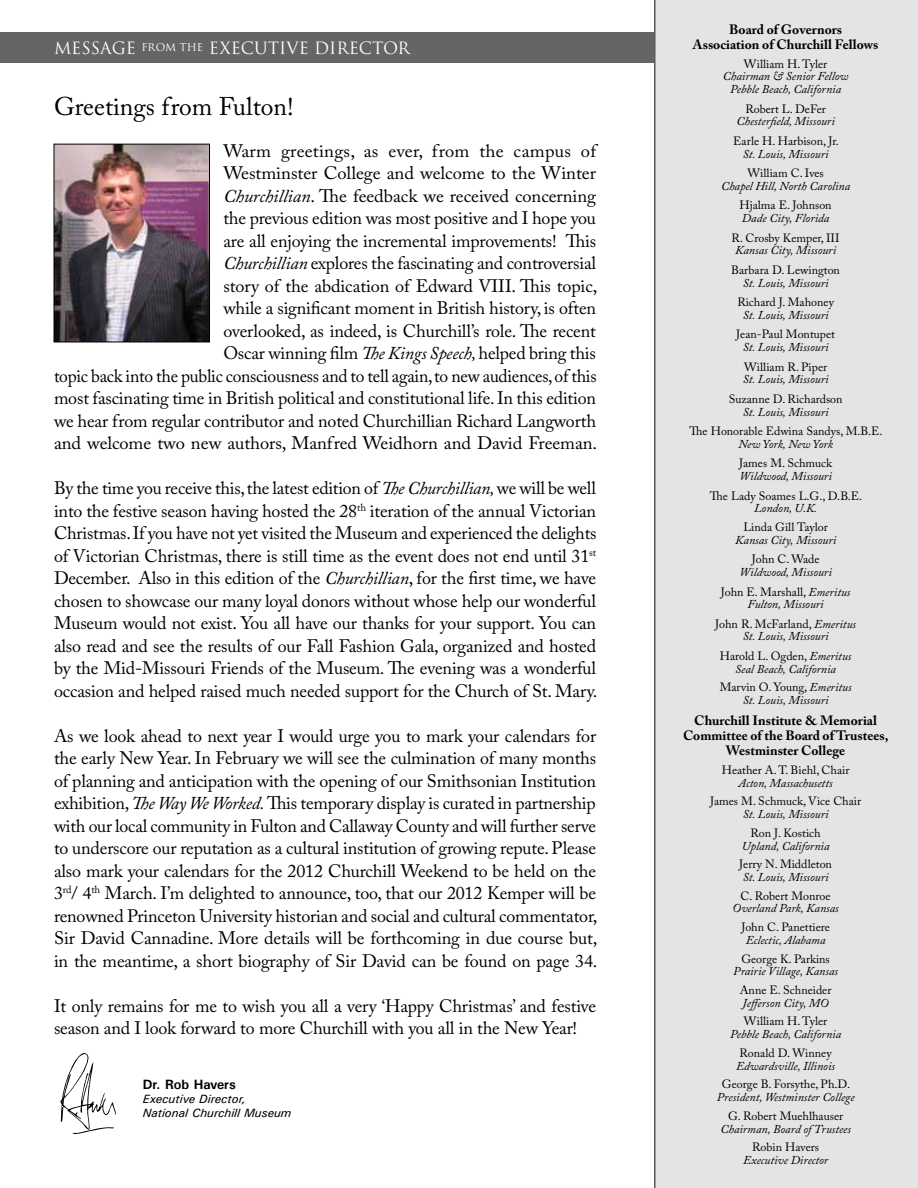
<style>
.page{position:relative;width:918px;height:1188px;background:#fff}
.page>*{position:absolute;margin:0;border:0;box-sizing:border-box;transform-origin:0 0}
.t1{font:25.5px "Adobe Caslon Pro";color:#000}
.t2{font:18px/22.5px "Adobe Caslon Pro";letter-spacing:-.01em;color:#000;text-align:justify}
.t3{font:16.5px "Trajan Pro";color:#fff}
.t4{font:700 13.5px/15px "Adobe Caslon Pro";color:#000;text-align:center}
.t5{font:700 13.5px "Univers";color:#000}
.t6{font:italic 12px/19.5px "Adobe Caslon Pro";color:#000;text-align:center}
.t7{font:12px "Adobe Caslon Pro";color:#000}
.t8{font:italic 12px/14.4px "Univers";color:#000}
.t9{font:10.5px "Trajan Pro";color:#fff}
.s1{font-size:16.5px}
.s2{font-style:italic}
.s3{font-style:normal}
</style>
<div class="page">
<div style="left:0;top:32px;width:662px;height:31px;background:#656566"></div>
<div style="left:654px;top:0;width:264px;height:1188px;background:#e4e4e4"></div>
<hr style="left:654px;top:0;width:1px;height:1188px;background:#000">
<svg style="left:61px;top:1053px;width:55px;height:81px"></svg>
<img style="left:56px;top:146px;width:152px;height:194px">
<div style="left:54px;top:144px;width:156px;height:198px;border:1px solid #000"></div>
<p class="t3" style="left:54px;top:38px;width:29px">MESSA</p>
<p class="t9" style="left:112px;top:41px;width:40px"><span class="s1">GE</span> FROM</p>
<p class="t9" style="left:180px;top:41px;width:9px">THE</p>
<p class="t3" style="left:209px;top:38px;width:34px">EXECUTIVE</p>
<p class="t3" style="left:314px;top:38px;width:28px">DIRECTOR</p>
<h1 class="t1" style="left:54px;top:91px;width:241px">Greetings from Fulton!</h1>
<p class="t2" style="left:54px;top:140px;width:545px;text-align:right">Warm greetings, as ever, from the campus of<br>Westminster College and welcome to the Winter<br><span class="s2">Churchillian</span>. The feedback we received concerning<br>the previous edition was most positive and I hope you<br>are all enjoying the incremental improvements! This<br><span class="s2">Churchillian</span> explores the fascinating and controversial<br>story of the abdication of Edward VIII. This topic,<br>while a significant moment in British history, is often<br>overlooked, as indeed, is Churchill’s role. The recent<br>Oscar winning film <span class="s2">The Kings Speech,</span> helped bring this<br>topic back into the public consciousness and to tell again, to new audiences, of this most fascinating time in British political and constitutional life. In this edition we hear from regular contributor and noted Churchillian Richard Langworth and welcome two new authors, Manfred Weidhorn and David Freeman.</p>
<p class="t2" style="left:54px;top:477px;width:545px">By the time you receive this, the latest edition of <span class="s2">The Churchillian,</span> we will be well into the festive season having hosted the 28<sup>th</sup> iteration of the annual Victorian Christmas. If you have not yet visited the Museum and experienced the delights of Victorian Christmas, there is still time as the event does not end until 31<sup>st </sup>December. Also in this edition of the <span class="s2">Churchillian</span>, for the first time, we have chosen to showcase our many loyal donors without whose help our wonderful Museum would not exist. You all have our thanks for your support. You can also read and see the results of our Fall Fashion Gala, organized and hosted by the Mid-Missouri Friends of the Museum. The evening was a wonderful occasion and helped raised much needed support for the Church of St. Mary.</p>
<p class="t2" style="left:54px;top:725px;width:545px">As we look ahead to next year I would urge you to mark your calendars for the early New Year. In February we will see the culmination of many months of planning and anticipation with the opening of our Smithsonian Institution exhibition, <span class="s2">The Way We Worked.</span> This temporary display is curated in partnership with our local community in Fulton and Callaway County and will further serve to underscore our reputation as a cultural institution of growing repute. Please also mark your calendars for the 2012 Churchill Weekend to be held on the 3<sup>rd</sup>/ 4<sup>th</sup> March. I’m delighted to announce, too, that our 2012 Kemper will be renowned Princeton University historian and social and cultural commentator, Sir David Cannadine. More details will be forthcoming in due course but, in the meantime, a short biography of Sir David can be found on page 34.</p>
<p class="t2" style="left:54px;top:995px;width:544px">It only remains for me to wish you all a very ‘Happy Christmas’ and festive season and I look forward to more Churchill with you all in the New Year!</p>
<p class="t5" style="left:143px;top:1076px;width:94px">Dr. Rob Havers</p>
<p class="t8" style="left:143px;top:1092px;width:150px">Executive Director,<br>National Churchill Museum</p>
<p class="t4" style="left:693px;top:22px;width:187px">Board of Governors<br>Association of Churchill Fellows</p>
<p class="t7" style="left:744px;top:57px;width:85px">William H. Tyler</p>
<p class="t6" style="left:723px;top:70px;width:127px;line-height:12.8px">Chairman &amp; Senior Fellow<br>Pebble Beach, California</p>
<p class="t7" style="left:745px;top:101px;width:82px">Robert L. DeFer</p>
<p class="t6" style="left:737px;top:112px;width:100px">Chesterfield, Missouri</p>
<p class="t7" style="left:733px;top:134px;width:107px">Earle H. Harbison, Jr.</p>
<p class="t6" style="left:743px;top:144px;width:87px">St. Louis, Missouri</p>
<p class="t7" style="left:747px;top:166px;width:78px">William C. Ives</p>
<p class="t6" style="left:721px;top:176px;width:131px">Chapel Hill, North Carolina</p>
<p class="t7" style="left:740px;top:198px;width:94px">Hjalma E. Johnson</p>
<p class="t6" style="left:742px;top:208px;width:89px">Dade City, Florida</p>
<p class="t7" style="left:732px;top:230px;width:110px">R. Crosby Kemper, III</p>
<p class="t6" style="left:735px;top:240px;width:103px">Kansas City, Missouri</p>
<p class="t7" style="left:731px;top:263px;width:110px">Barbara D. Lewington</p>
<p class="t6" style="left:743px;top:273px;width:87px">St. Louis, Missouri</p>
<p class="t7" style="left:737px;top:295px;width:98px">Richard J. Mahoney</p>
<p class="t6" style="left:743px;top:305px;width:87px">St. Louis, Missouri</p>
<p class="t7" style="left:736px;top:327px;width:100px">Jean-Paul Montupet</p>
<p class="t6" style="left:743px;top:337px;width:87px">St. Louis, Missouri</p>
<p class="t7" style="left:744px;top:359px;width:85px">William R. Piper</p>
<p class="t6" style="left:743px;top:369px;width:87px">St. Louis, Missouri</p>
<p class="t7" style="left:729px;top:392px;width:115px">Suzanne D. Richardson</p>
<p class="t6" style="left:743px;top:402px;width:87px">St. Louis, Missouri</p>
<p class="t7" style="left:690px;top:424px;width:194px">The Honorable Edwina Sandys, M.B.E.</p>
<p class="t6" style="left:738px;top:434px;width:96px">New York, New York</p>
<p class="t7" style="left:739px;top:456px;width:95px">James M. Schmuck</p>
<p class="t6" style="left:740px;top:466px;width:94px">Wildwood, Missouri</p>
<p class="t7" style="left:710px;top:488px;width:154px">The Lady Soames L.G., D.B.E.</p>
<p class="t6" style="left:754px;top:498px;width:65px">London, U.K.</p>
<p class="t7" style="left:743px;top:520px;width:86px">Linda Gill Taylor</p>
<p class="t6" style="left:735px;top:530px;width:103px">Kansas City, Missouri</p>
<p class="t7" style="left:752px;top:552px;width:69px">John C. Wade</p>
<p class="t6" style="left:721px;top:562px;width:131px">Wildwood, Missouri<br><span class="s3">John E. Marshall,</span> Emeritus</p>
<p class="t6" style="left:715px;top:594px;width:142px">Fulton, Missouri<br><span class="s3">John R. McFarland,</span> Emeritus</p>
<p class="t6" style="left:720px;top:627px;width:133px">St. Louis, Missouri<br><span class="s3">Harold L. Ogden,</span> Emeritus</p>
<p class="t6" style="left:720px;top:659px;width:133px;line-height:18.8px">Seal Beach, California<br><span class="s3">Marvin O. Young,</span> Emeritus</p>
<p class="t6" style="left:743px;top:690px;width:87px">St. Louis, Missouri</p>
<p class="t4" style="left:683px;top:713px;width:207px">Churchill Institute &amp; Memorial<br>Committee of the Board of Trustees,<br>Westminster College</p>
<p class="t7" style="left:722px;top:763px;width:129px">Heather A. T. Biehl, Chair</p>
<p class="t6" style="left:739px;top:773px;width:96px">Acton, Massachusetts</p>
<p class="t7" style="left:710px;top:794px;width:153px">James M. Schmuck, Vice Chair</p>
<p class="t6" style="left:743px;top:804px;width:87px">St. Louis, Missouri</p>
<p class="t7" style="left:751px;top:826px;width:72px">Ron J. Kostich</p>
<p class="t6" style="left:742px;top:836px;width:89px">Upland, California</p>
<p class="t7" style="left:739px;top:857px;width:94px">Jerry N. Middleton</p>
<p class="t6" style="left:743px;top:867px;width:87px">St. Louis, Missouri</p>
<p class="t7" style="left:741px;top:889px;width:91px">C. Robert Monroe</p>
<p class="t6" style="left:733px;top:899px;width:108px">Overland Park, Kansas</p>
<p class="t7" style="left:741px;top:920px;width:90px">John C. Panettiere</p>
<p class="t6" style="left:746px;top:930px;width:81px">Eclectic, Alabama</p>
<p class="t7" style="left:741px;top:951px;width:90px">George K. Parkins</p>
<p class="t6" style="left:733px;top:961px;width:106px">Prairie Village, Kansas</p>
<p class="t7" style="left:740px;top:983px;width:93px">Anne E. Schneider</p>
<p class="t6" style="left:743px;top:993px;width:88px">Jefferson City, MO</p>
<p class="t7" style="left:744px;top:1014px;width:85px">William H. Tyler</p>
<p class="t6" style="left:730px;top:1024px;width:113px">Pebble Beach, California</p>
<p class="t7" style="left:740px;top:1046px;width:94px">Ronald D. Winney</p>
<p class="t6" style="left:736px;top:1056px;width:100px">Edwardsville, Illinois</p>
<p class="t7" style="left:722px;top:1077px;width:130px">George B. Forsythe, Ph.D.</p>
<p class="t6" style="left:717px;top:1087px;width:139px">President, Westminster College</p>
<p class="t7" style="left:728px;top:1109px;width:117px">G. Robert Muehlhauser</p>
<p class="t6" style="left:720px;top:1119px;width:132px">Chairman, Board of Trustees</p>
<p class="t7" style="left:752px;top:1140px;width:68px">Robin Havers</p>
<p class="t6" style="left:743px;top:1150px;width:87px">Executive Director</p>
</div>
